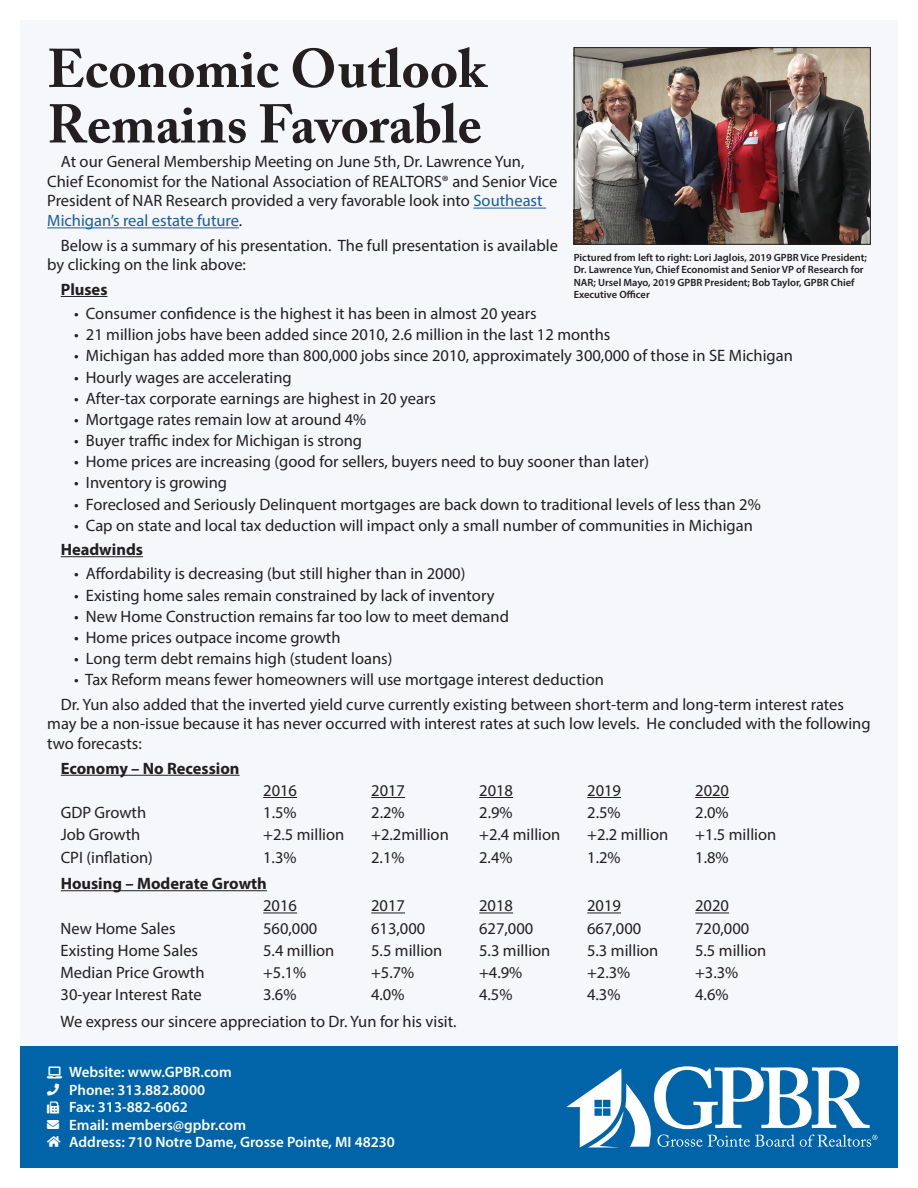
<style>
.page{position:relative;width:918px;height:1188px;background:#fff}
.page>*{position:absolute;margin:0;border:0;box-sizing:border-box;transform-origin:0 0}
.t1{font:700 54px/55.5px "Adobe Caslon Pro";color:#231f20}
.t2{font:16.5px/19.8px "Myriad Pro";color:#231f20}
.t3{font:700 16.5px "Myriad Pro";color:#231f20}
.t4{font:600 15px/17.4px "Myriad Pro";color:#fff}
.t5{font:600 10.5px/12.6px "Myriad Pro";color:#231f20}
.s1{color:#175d9e}
</style>
<div class="page">
<div style="left:20px;top:20px;width:878px;height:1148px;background:#f5f7fa"></div>
<hr style="left:473px;top:208px;width:73px;height:1px;background:#175d9e">
<hr style="left:47px;top:227px;width:192px;height:1px;background:#175d9e">
<hr style="left:61px;top:296px;width:47px;height:1px;background:#231f20">
<hr style="left:61px;top:556px;width:82px;height:1px;background:#231f20">
<hr style="left:61px;top:775px;width:179px;height:1px;background:#231f20">
<hr style="left:263px;top:797px;width:34px;height:1px;background:#231f20">
<hr style="left:371px;top:797px;width:34px;height:1px;background:#231f20">
<hr style="left:479px;top:797px;width:34px;height:1px;background:#231f20">
<hr style="left:587px;top:797px;width:34px;height:1px;background:#231f20">
<hr style="left:695px;top:797px;width:34px;height:1px;background:#231f20">
<hr style="left:61px;top:890px;width:206px;height:1px;background:#231f20">
<hr style="left:263px;top:913px;width:34px;height:1px;background:#231f20">
<hr style="left:371px;top:913px;width:34px;height:1px;background:#231f20">
<hr style="left:479px;top:913px;width:34px;height:1px;background:#231f20">
<hr style="left:587px;top:913px;width:34px;height:1px;background:#231f20">
<hr style="left:695px;top:913px;width:34px;height:1px;background:#231f20">
<div style="left:20px;top:1046px;width:878px;height:122px;background:#0163a8"></div>
<svg style="left:566px;top:1066px;width:312px;height:82px"></svg>
<img style="left:576px;top:49px;width:293px;height:194px">
<div style="left:574px;top:47px;width:297px;height:198px;border:1px solid #231f20"></div>
<h1 class="t1" style="left:47px;top:41px;width:440px">Economic Outlook<br>Remains Favorable</h1>
<p class="t2" style="left:47px;top:151px;width:512px;text-indent:13px">At our General Membership Meeting on June 5th, Dr. Lawrence Yun, Chief Economist for the National Association of REALTORS® and Senior Vice President of NAR Research provided a very favorable look into <span class="s1">Southeast Michigan’s real estate future</span>.</p>
<p class="t2" style="left:47px;top:235px;width:512px;text-indent:13px">Below is a summary of his presentation. The full presentation is available by clicking on the link above:</p>
<p class="t3" style="left:61px;top:278px;width:48px">Pluses</p>
<p class="t2" style="left:74px;top:303px;width:464px">• Consumer confidence is the highest it has been in almost 20 years</p>
<p class="t2" style="left:74px;top:325px;width:538px">• 21 million jobs have been added since 2010, 2.6 million in the last 12 months</p>
<p class="t2" style="left:74px;top:346px;width:720px">• Michigan has added more than 800,000 jobs since 2010, approximately 300,000 of those in SE Michigan</p>
<p class="t2" style="left:74px;top:367px;width:219px">• Hourly wages are accelerating</p>
<p class="t2" style="left:74px;top:388px;width:363px">• After-tax corporate earnings are highest in 20 years</p>
<p class="t2" style="left:74px;top:409px;width:294px">• Mortgage rates remain low at around 4%</p>
<p class="t2" style="left:74px;top:430px;width:289px">• Buyer traffic index for Michigan is strong</p>
<p class="t2" style="left:74px;top:452px;width:576px">• Home prices are increasing (good for sellers, buyers need to buy sooner than later)</p>
<p class="t2" style="left:74px;top:473px;width:154px">• Inventory is growing</p>
<p class="t2" style="left:74px;top:494px;width:688px">• Foreclosed and Seriously Delinquent mortgages are back down to traditional levels of less than 2%</p>
<p class="t2" style="left:74px;top:515px;width:680px">• Cap on state and local tax deduction will impact only a small number of communities in Michigan</p>
<p class="t3" style="left:61px;top:539px;width:84px">Headwinds</p>
<p class="t2" style="left:74px;top:564px;width:393px">• Affordability is decreasing (but still higher than in 2000)</p>
<p class="t2" style="left:74px;top:585px;width:422px">• Existing home sales remain constrained by lack of inventory</p>
<p class="t2" style="left:74px;top:606px;width:436px">• New Home Construction remains far too low to meet demand</p>
<p class="t2" style="left:74px;top:627px;width:268px">• Home prices outpace income growth</p>
<p class="t2" style="left:74px;top:648px;width:320px">• Long term debt remains high (student loans)</p>
<p class="t2" style="left:61px;top:667px;width:785px;line-height:24.5px;text-indent:13px">• Tax Reform means fewer homeowners will use mortgage interest deduction<br>Dr. Yun also added that the inverted yield curve currently existing between short-term and long-term interest rates</p>
<p class="t2" style="left:47px;top:714px;width:825px">may be a non-issue because it has never occurred with interest rates at such low levels. He concluded with the following two forecasts:</p>
<p class="t3" style="left:61px;top:757px;width:180px">Economy – No Recession</p>
<p class="t2" style="left:263px;top:780px;width:35px">2016</p>
<p class="t2" style="left:371px;top:780px;width:35px">2017</p>
<p class="t2" style="left:479px;top:780px;width:35px">2018</p>
<p class="t2" style="left:587px;top:780px;width:35px">2019</p>
<p class="t2" style="left:695px;top:780px;width:35px">2020</p>
<p class="t2" style="left:61px;top:802px;width:87px">GDP Growth</p>
<p class="t2" style="left:263px;top:802px;width:35px">1.5%</p>
<p class="t2" style="left:371px;top:802px;width:35px">2.2%</p>
<p class="t2" style="left:479px;top:802px;width:35px">2.9%</p>
<p class="t2" style="left:587px;top:802px;width:35px">2.5%</p>
<p class="t2" style="left:695px;top:802px;width:35px">2.0%</p>
<p class="t2" style="left:61px;top:825px;width:81px">Job Growth</p>
<p class="t2" style="left:263px;top:825px;width:83px">+2.5 million</p>
<p class="t2" style="left:371px;top:825px;width:79px">+2.2million</p>
<p class="t2" style="left:479px;top:825px;width:83px">+2.4 million</p>
<p class="t2" style="left:587px;top:825px;width:83px">+2.2 million</p>
<p class="t2" style="left:695px;top:825px;width:83px">+1.5 million</p>
<p class="t2" style="left:61px;top:847px;width:94px">CPI (inflation)</p>
<p class="t2" style="left:263px;top:847px;width:35px">1.3%</p>
<p class="t2" style="left:371px;top:847px;width:35px">2.1%</p>
<p class="t2" style="left:479px;top:847px;width:35px">2.4%</p>
<p class="t2" style="left:587px;top:847px;width:35px">1.2%</p>
<p class="t2" style="left:695px;top:847px;width:35px">1.8%</p>
<p class="t3" style="left:61px;top:873px;width:208px">Housing – Moderate Growth</p>
<p class="t2" style="left:263px;top:896px;width:35px">2016</p>
<p class="t2" style="left:371px;top:896px;width:35px">2017</p>
<p class="t2" style="left:479px;top:896px;width:35px">2018</p>
<p class="t2" style="left:587px;top:896px;width:35px">2019</p>
<p class="t2" style="left:695px;top:896px;width:35px">2020</p>
<p class="t2" style="left:61px;top:918px;width:116px">New Home Sales</p>
<p class="t2" style="left:263px;top:918px;width:56px">560,000</p>
<p class="t2" style="left:371px;top:918px;width:56px">613,000</p>
<p class="t2" style="left:479px;top:918px;width:56px">627,000</p>
<p class="t2" style="left:587px;top:918px;width:56px">667,000</p>
<p class="t2" style="left:695px;top:918px;width:56px">720,000</p>
<p class="t2" style="left:61px;top:940px;width:139px">Existing Home Sales</p>
<p class="t2" style="left:263px;top:940px;width:73px">5.4 million</p>
<p class="t2" style="left:371px;top:940px;width:73px">5.5 million</p>
<p class="t2" style="left:479px;top:940px;width:73px">5.3 million</p>
<p class="t2" style="left:587px;top:940px;width:73px">5.3 million</p>
<p class="t2" style="left:695px;top:940px;width:73px">5.5 million</p>
<p class="t2" style="left:61px;top:962px;width:145px">Median Price Growth</p>
<p class="t2" style="left:263px;top:962px;width:45px">+5.1%</p>
<p class="t2" style="left:371px;top:962px;width:45px">+5.7%</p>
<p class="t2" style="left:479px;top:962px;width:45px">+4.9%</p>
<p class="t2" style="left:587px;top:962px;width:45px">+2.3%</p>
<p class="t2" style="left:695px;top:962px;width:45px">+3.3%</p>
<p class="t2" style="left:61px;top:985px;width:143px">30-year Interest Rate</p>
<p class="t2" style="left:263px;top:985px;width:35px">3.6%</p>
<p class="t2" style="left:371px;top:985px;width:35px">4.0%</p>
<p class="t2" style="left:479px;top:985px;width:35px">4.5%</p>
<p class="t2" style="left:587px;top:985px;width:35px">4.3%</p>
<p class="t2" style="left:695px;top:985px;width:35px">4.6%</p>
<p class="t2" style="left:61px;top:1011px;width:398px">We express our sincere appreciation to Dr. Yun for his visit.</p>
<p class="t4" style="left:69px;top:1063px;width:327px">Website: www.GPBR.com<br>Phone: 313.882.8000<br>Fax: 313-882-6062<br>Email: members@gpbr.com<br>Address: 710 Notre Dame, Grosse Pointe, MI 48230</p>
<p class="t5" style="left:574px;top:251px;width:295px">Pictured from left to right: Lori Jaglois, 2019 GPBR Vice President; Dr. Lawrence Yun, Chief Economist and Senior VP of Research for NAR; Ursel Mayo, 2019 GPBR President; Bob Taylor, GPBR Chief Executive Officer</p>
</div>
